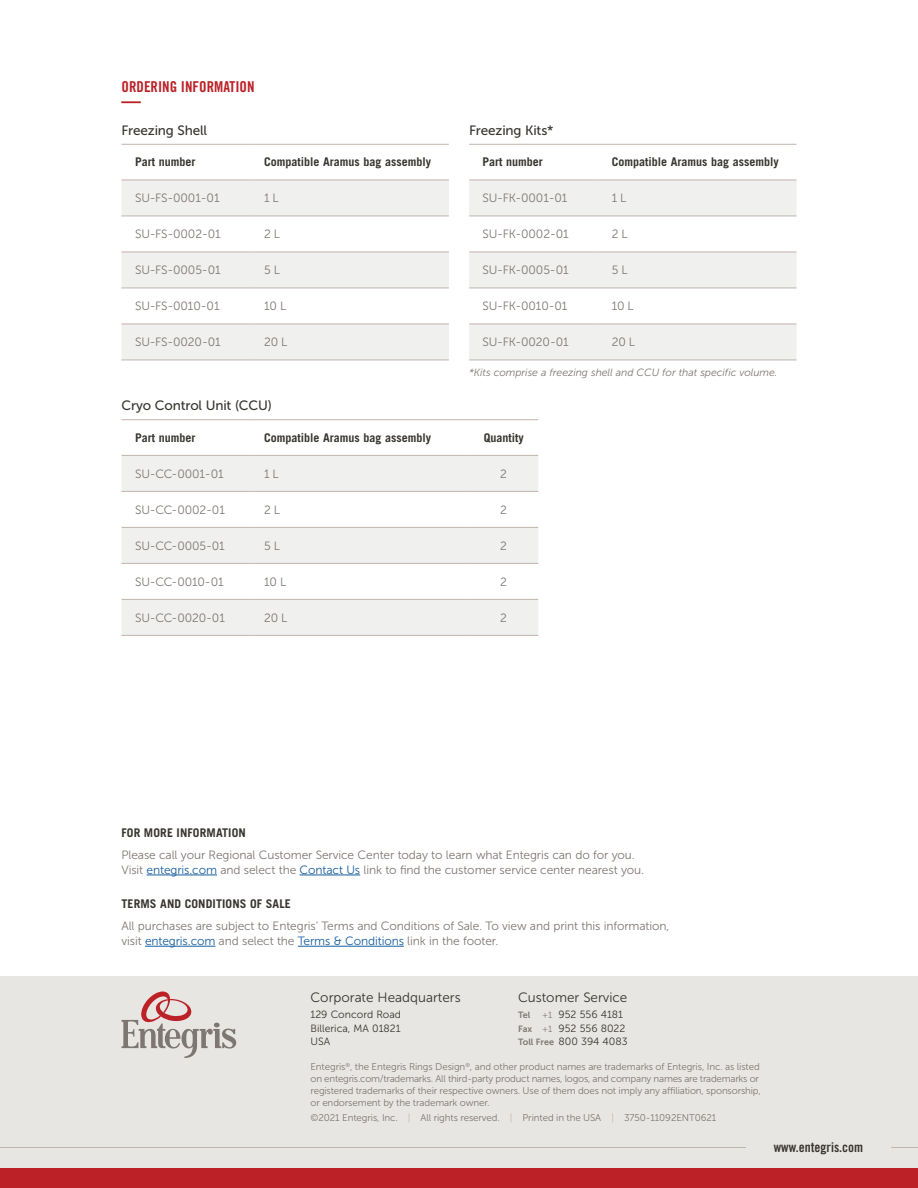
<style>
.page{position:relative;width:918px;height:1188px;background:#fff}
.page>*{position:absolute;margin:0;border:0;box-sizing:border-box;transform-origin:0 0}
.t1{font:700 expanded 20.25px "Trade Gothic LT Std";color:#bb2127;scale:.96 1}
.t2{font:15px "Trade Gothic LT Std Bd Cn 20";color:#bb2127}
.t3{font:13.5px "Museo Sans 500";letter-spacing:-.01em;color:#38352f}
.t4{font:13.5px "Museo Sans 300";color:#38352f}
.t5{font:13.5px "Trade Gothic LT Std Bd Cn 20";color:#38352f}
.t6{font:12px/15px "Museo Sans 300";letter-spacing:-.01em;color:#7e7672}
.t7{font:700 12px "Trade Gothic LT Std";color:#38352f}
.t8{font:10.5px/13.5px "Museo Sans 300";color:#38352f;text-align:justify}
.t9{font:italic 10.5px "Museo Sans 300";letter-spacing:-.005em;color:#7e7672}
.t10{font:9.75px/12px "Museo Sans 300";letter-spacing:-.015em;color:#7e7672}
.t11{font:9px "Museo Sans 700";color:#7e7672}
.s1{color:#175d9e}
.s2{font-size:9px;color:#7e7672}
.s3{font-family:"Museo Sans 700";font-size:9px;color:#7e7672}
.s4{color:#c0b5ae}
</style>
<div class="page">
<div style="left:0;top:976px;width:918px;height:212px;background:#e8e6e3"></div>
<div style="left:0;top:1168px;width:918px;height:20px;background:#bb2127"></div>
<hr style="left:147px;top:875px;width:70px;height:1px;background:#175d9e">
<hr style="left:300px;top:875px;width:60px;height:1px;background:#175d9e">
<hr style="left:145px;top:946px;width:70px;height:1px;background:#175d9e">
<hr style="left:298px;top:946px;width:106px;height:1px;background:#175d9e">
<svg style="left:891px;top:1147px;width:27px;height:1px"></svg>
<hr style="left:0;top:1147px;width:746px;height:1px;background:#c0b5ae">
<svg style="left:122px;top:992px;width:114px;height:66px"></svg>
<svg style="left:122px;top:181px;width:327px;height:179px;fill:#f0f0ee"></svg>
<hr style="left:122px;top:288px;width:129px;height:1px;background:#c0b5ae">
<hr style="left:251px;top:288px;width:198px;height:1px;background:#c0b5ae">
<hr style="left:122px;top:324px;width:129px;height:1px;background:#c0b5ae">
<hr style="left:251px;top:324px;width:198px;height:1px;background:#c0b5ae">
<hr style="left:122px;top:360px;width:129px;height:1px;background:#c0b5ae">
<hr style="left:251px;top:360px;width:198px;height:1px;background:#c0b5ae">
<hr style="left:251px;top:252px;width:198px;height:1px;background:#c0b5ae">
<hr style="left:122px;top:216px;width:129px;height:1px;background:#c0b5ae">
<hr style="left:251px;top:216px;width:198px;height:1px;background:#c0b5ae">
<hr style="left:122px;top:252px;width:129px;height:1px;background:#c0b5ae">
<hr style="left:122px;top:180px;width:129px;height:1px;background:#c0b5ae">
<hr style="left:251px;top:180px;width:198px;height:1px;background:#c0b5ae">
<hr style="left:122px;top:144px;width:129px;height:1px;background:#c0b5ae">
<hr style="left:251px;top:144px;width:198px;height:1px;background:#c0b5ae">
<svg style="left:122px;top:456px;width:416px;height:179px;fill:#f0f0ee"></svg>
<hr style="left:122px;top:563px;width:129px;height:1px;background:#c0b5ae">
<hr style="left:251px;top:563px;width:218px;height:1px;background:#c0b5ae">
<hr style="left:469px;top:563px;width:69px;height:1px;background:#c0b5ae">
<hr style="left:122px;top:599px;width:129px;height:1px;background:#c0b5ae">
<hr style="left:251px;top:599px;width:218px;height:1px;background:#c0b5ae">
<hr style="left:469px;top:599px;width:69px;height:1px;background:#c0b5ae">
<hr style="left:122px;top:635px;width:129px;height:1px;background:#c0b5ae">
<hr style="left:251px;top:635px;width:218px;height:1px;background:#c0b5ae">
<hr style="left:469px;top:635px;width:69px;height:1px;background:#c0b5ae">
<hr style="left:251px;top:527px;width:218px;height:1px;background:#c0b5ae">
<hr style="left:469px;top:527px;width:69px;height:1px;background:#c0b5ae">
<hr style="left:122px;top:491px;width:129px;height:1px;background:#c0b5ae">
<hr style="left:251px;top:491px;width:218px;height:1px;background:#c0b5ae">
<hr style="left:469px;top:491px;width:69px;height:1px;background:#c0b5ae">
<hr style="left:122px;top:419px;width:129px;height:1px;background:#c0b5ae">
<hr style="left:251px;top:419px;width:218px;height:1px;background:#c0b5ae">
<hr style="left:469px;top:419px;width:69px;height:1px;background:#c0b5ae">
<hr style="left:122px;top:527px;width:129px;height:1px;background:#c0b5ae">
<hr style="left:122px;top:455px;width:129px;height:1px;background:#c0b5ae">
<hr style="left:251px;top:455px;width:218px;height:1px;background:#c0b5ae">
<hr style="left:469px;top:455px;width:69px;height:1px;background:#c0b5ae">
<svg style="left:469px;top:181px;width:327px;height:179px;fill:#f0f0ee"></svg>
<hr style="left:469px;top:288px;width:129px;height:1px;background:#c0b5ae">
<hr style="left:598px;top:288px;width:199px;height:1px;background:#c0b5ae">
<hr style="left:469px;top:324px;width:129px;height:1px;background:#c0b5ae">
<hr style="left:598px;top:324px;width:199px;height:1px;background:#c0b5ae">
<hr style="left:598px;top:252px;width:199px;height:1px;background:#c0b5ae">
<hr style="left:469px;top:216px;width:129px;height:1px;background:#c0b5ae">
<hr style="left:598px;top:216px;width:199px;height:1px;background:#c0b5ae">
<hr style="left:469px;top:252px;width:129px;height:1px;background:#c0b5ae">
<hr style="left:469px;top:180px;width:129px;height:1px;background:#c0b5ae">
<hr style="left:598px;top:180px;width:199px;height:1px;background:#c0b5ae">
<hr style="left:469px;top:144px;width:129px;height:1px;background:#c0b5ae">
<hr style="left:598px;top:144px;width:199px;height:1px;background:#c0b5ae">
<hr style="left:469px;top:360px;width:129px;height:1px;background:#c0b5ae">
<hr style="left:598px;top:360px;width:199px;height:1px;background:#c0b5ae">
<p class="t2" style="left:122px;top:77px;width:135px">ORDERING INFORMATION</p>
<h1 class="t1" style="left:122px;top:88px;width:22px">—</h1>
<p class="t3" style="left:122px;top:123px;width:87px">Freezing Shell</p>
<p class="t7" style="left:135px;top:155px;width:62px">Part number</p>
<p class="t7" style="left:264px;top:155px;width:169px">Compatible Aramus bag assembly</p>
<p class="t6" style="left:135px;top:191px;width:86px">SU-FS-0001-01</p>
<p class="t6" style="left:264px;top:191px;width:16px">1 L</p>
<p class="t6" style="left:135px;top:227px;width:87px">SU-FS-0002-01</p>
<p class="t6" style="left:264px;top:227px;width:17px">2 L</p>
<p class="t6" style="left:135px;top:263px;width:87px">SU-FS-0005-01</p>
<p class="t6" style="left:264px;top:263px;width:17px">5 L</p>
<p class="t6" style="left:135px;top:299px;width:86px">SU-FS-0010-01</p>
<p class="t6" style="left:264px;top:299px;width:24px">10 L</p>
<p class="t6" style="left:135px;top:335px;width:87px">SU-FS-0020-01</p>
<p class="t6" style="left:264px;top:335px;width:25px">20 L</p>
<p class="t3" style="left:469px;top:123px;width:86px">Freezing Kits*</p>
<p class="t7" style="left:483px;top:155px;width:62px">Part number</p>
<p class="t7" style="left:612px;top:155px;width:169px">Compatible Aramus bag assembly</p>
<p class="t6" style="left:483px;top:191px;width:86px">SU-FK-0001-01</p>
<p class="t6" style="left:612px;top:191px;width:16px">1 L</p>
<p class="t6" style="left:483px;top:227px;width:88px">SU-FK-0002-01</p>
<p class="t6" style="left:612px;top:227px;width:17px">2 L</p>
<p class="t6" style="left:483px;top:263px;width:88px">SU-FK-0005-01</p>
<p class="t6" style="left:612px;top:263px;width:17px">5 L</p>
<p class="t6" style="left:483px;top:299px;width:86px">SU-FK-0010-01</p>
<p class="t6" style="left:612px;top:299px;width:24px">10 L</p>
<p class="t6" style="left:483px;top:335px;width:88px">SU-FK-0020-01</p>
<p class="t6" style="left:612px;top:335px;width:25px">20 L</p>
<p class="t9" style="left:469px;top:367px;width:310px">*Kits comprise a freezing shell and CCU for that specific volume.</p>
<p class="t3" style="left:122px;top:398px;width:152px">Cryo Control Unit (CCU)</p>
<p class="t7" style="left:135px;top:430px;width:62px">Part number</p>
<p class="t7" style="left:264px;top:430px;width:169px">Compatible Aramus bag assembly</p>
<p class="t7" style="left:484px;top:430px;width:42px">Quantity</p>
<p class="t6" style="left:135px;top:466px;width:90px">SU-CC-0001-01</p>
<p class="t6" style="left:264px;top:466px;width:16px">1 L</p>
<p class="t6" style="left:500px;top:466px;width:8px">2</p>
<p class="t6" style="left:135px;top:502px;width:91px">SU-CC-0002-01</p>
<p class="t6" style="left:264px;top:502px;width:17px">2 L</p>
<p class="t6" style="left:500px;top:502px;width:8px">2</p>
<p class="t6" style="left:135px;top:538px;width:91px">SU-CC-0005-01</p>
<p class="t6" style="left:264px;top:538px;width:17px">5 L</p>
<p class="t6" style="left:500px;top:538px;width:8px">2</p>
<p class="t6" style="left:135px;top:574px;width:90px">SU-CC-0010-01</p>
<p class="t6" style="left:264px;top:574px;width:24px">10 L</p>
<p class="t6" style="left:500px;top:574px;width:8px">2</p>
<p class="t6" style="left:135px;top:610px;width:91px">SU-CC-0020-01</p>
<p class="t6" style="left:264px;top:610px;width:25px">20 L</p>
<p class="t6" style="left:500px;top:610px;width:8px">2</p>
<p class="t7" style="left:122px;top:825px;width:126px">FOR MORE INFORMATION</p>
<p class="t6" style="left:122px;top:847px;width:524px">Please call your Regional Customer Service Center today to learn what Entegris can do for you.<br>Visit <span class="s1">entegris.com</span> and select the <span class="s1">Contact Us</span> link to find the customer service center nearest you.</p>
<p class="t7" style="left:122px;top:897px;width:171px">TERMS AND CONDITIONS OF SALE</p>
<p class="t6" style="left:122px;top:918px;width:549px">All purchases are subject to Entegris’ Terms and Conditions of Sale. To view and print this information, visit <span class="s1">entegris.com</span> and select the <span class="s1">Terms &amp; Conditions</span> link in the footer.</p>
<p class="t4" style="left:310px;top:990px;width:152px">Corporate Headquarters</p>
<p class="t4" style="left:518px;top:990px;width:111px">Customer Service</p>
<p class="t8" style="left:310px;top:1008px;width:92px">129 Concord Road Billerica, MA 01821<br>USA</p>
<p class="t11" style="left:518px;top:1010px;width:14px">Tel</p>
<p class="t8" style="left:518px;top:1008px;width:111px;text-align:left;text-indent:24px"><span class="s2">+1</span> 952 556 4181<br><span class="s3">Fax</span> <span class="s2">+1</span> 952 556 8022<br><span class="s3">Toll Free</span> 800 394 4083</p>
<p class="t10" style="left:310px;top:1061px;width:452px">Entegris<sup>®</sup>, the Entegris Rings Design<sup>®</sup>, and other product names are trademarks of Entegris, Inc. as listed on entegris.com/trademarks. All third-party product names, logos, and company names are trademarks or registered trademarks of their respective owners. Use of them does not imply any affiliation, sponsorship, or endorsement by the trademark owner.</p>
<p class="t10" style="left:310px;top:1112px;width:407px">©2021 Entegris, Inc. <span class="s4">|</span> All rights reserved. <span class="s4">|</span> Printed in the USA <span class="s4">|</span> 3750-11092ENT0621</p>
<p class="t5" style="left:774px;top:1139px;width:91px">www.entegris.com</p>
</div>
